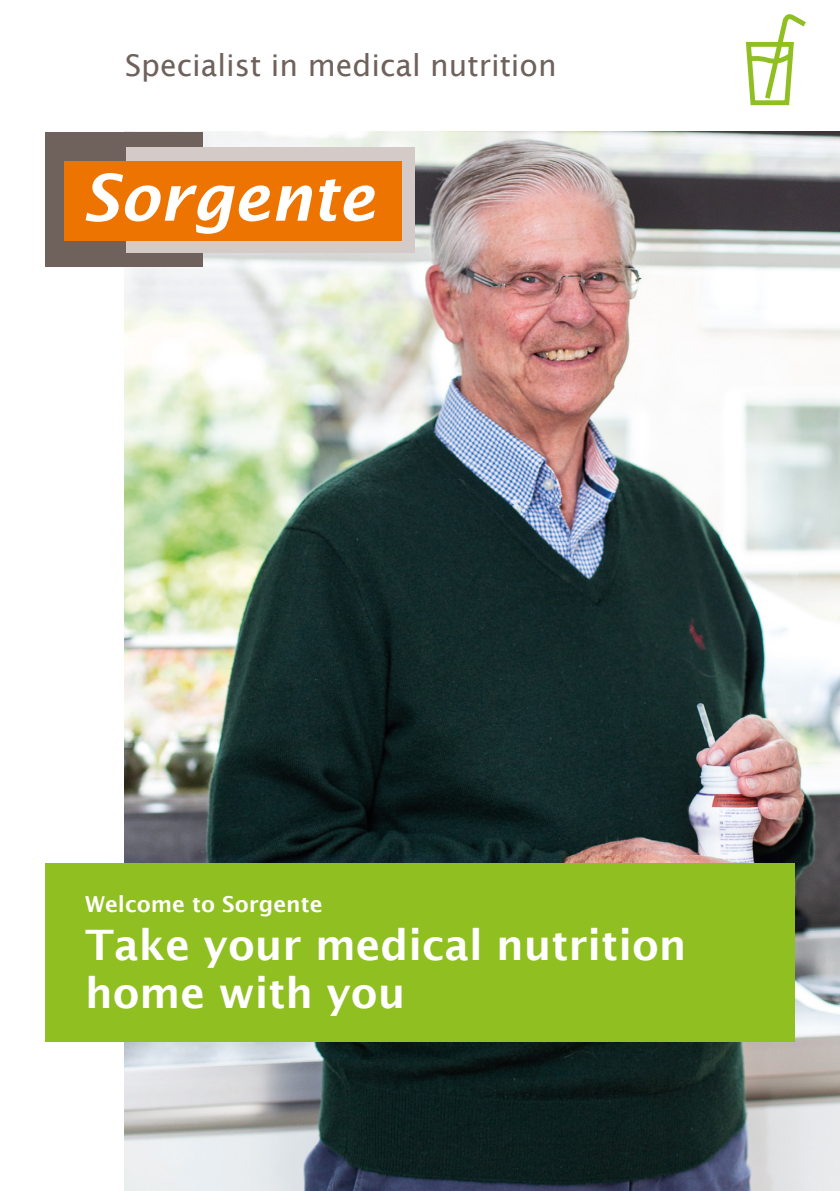
<style>
.page{position:relative;width:840px;height:1191px;background:#fff}
.page>*{position:absolute;margin:0;border:0;box-sizing:border-box;transform-origin:0 0}
.t1{font:italic 600 64.2px "Lucida Sans";color:#fff}
.t2{font:600 42px/48px "Lucida Sans";color:#fff}
.t3{font:30px "Lucida Sans";color:#6f615c}
.t4{font:600 22px "Lucida Sans";color:#fff}
</style>
<div class="page">
<svg style="left:745px;top:14px;width:61px;height:92px"></svg>
<img style="left:125px;top:132px;width:714px;height:1059px">
<div style="left:45px;top:863px;width:749px;height:179px;background:#90bf21"></div>
<div style="left:45px;top:132px;width:158px;height:135px;background:#6f615c"></div>
<div style="left:126px;top:147px;width:288px;height:105px;background:#d4cac8"></div>
<div style="left:64px;top:161px;width:338px;height:79px;background:#ee7402"></div>
<p class="t3" style="left:125px;top:48px;width:433px">Specialist in medical nutrition</p>
<h1 class="t1" style="left:81px;top:161px;width:295px">Sorgente</h1>
<p class="t4" style="left:85px;top:892px;width:239px">Welcome to Sorgente</p>
<p class="t2" style="left:85px;top:921px;width:602px">Take your medical nutrition home with you</p>
</div>
